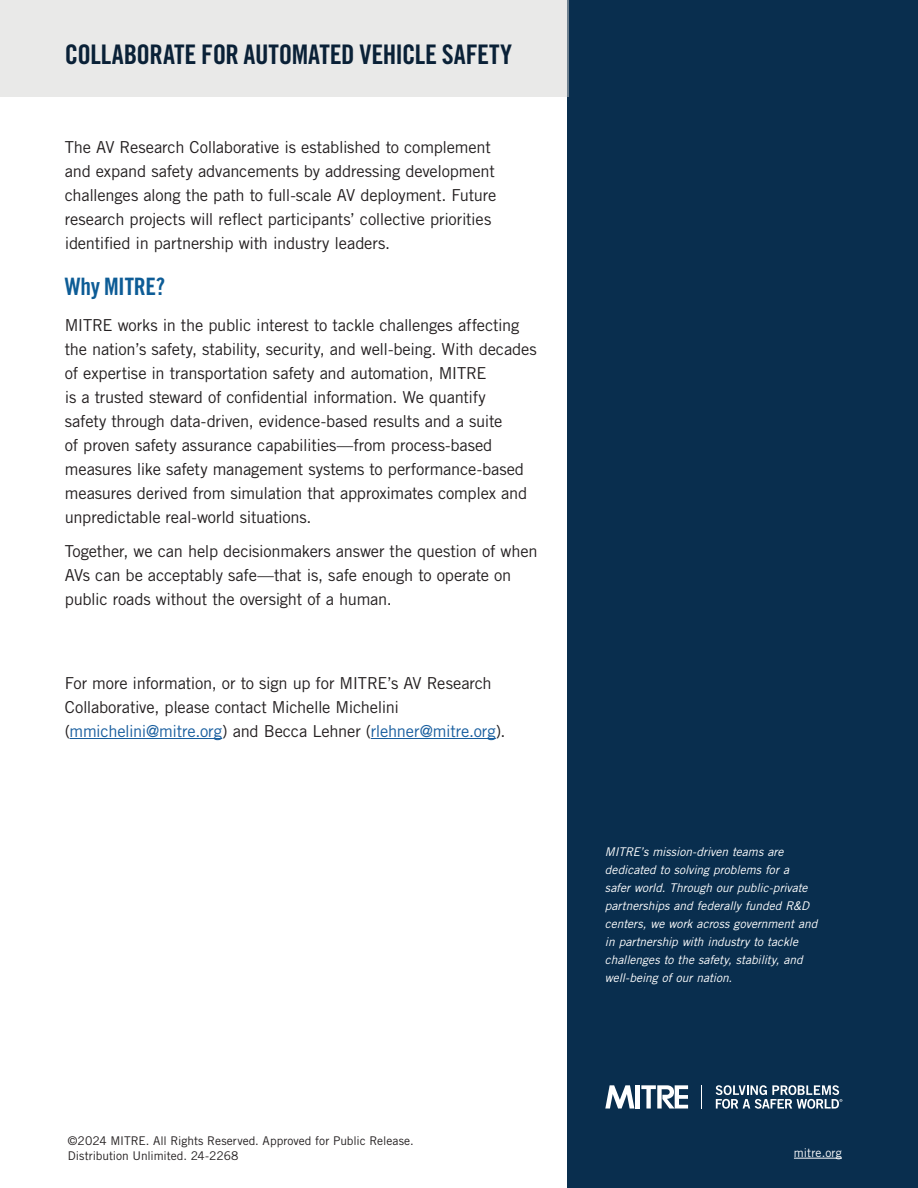
<style>
.page{position:relative;width:918px;height:1188px;background:#fff}
.page>*{position:absolute;margin:0;border:0;box-sizing:border-box;transform-origin:0 0}
.t1{font:27px "Trade Gothic LT Pro Bd Cn 20";letter-spacing:-.015em;color:#0a2137}
.t2{font:24px "Trade Gothic LT Pro Bd Cn 20";letter-spacing:-.015em;color:#0d5c96}
.t3{font:16.5px/24px "Trade Gothic LT Pro";letter-spacing:-.015em;color:#231f20}
.t4{font:italic 12px/18px "Trade Gothic LT Pro";letter-spacing:-.005em;color:#fff}
.t5{font:12px/15px "Trade Gothic LT Pro";color:#231f20}
.t6{font:12px "Trade Gothic LT Pro";letter-spacing:.01em;color:#fff}
.s1{color:#175d9e}
</style>
<div class="page">
<div style="left:568px;top:0;width:350px;height:1188px;background:#092e4e"></div>
<svg style="left:716px;top:1085px;width:126px;height:24px"></svg>
<svg style="left:605px;top:1085px;width:29px;height:24px"></svg>
<hr style="left:636px;top:1085px;width:4px;height:24px;background:#fff">
<svg style="left:641px;top:1085px;width:47px;height:24px"></svg>
<hr style="left:794px;top:1158px;width:48px;height:1px;background:#fff">
<div style="left:0;top:0;width:569px;height:97px;background:#e9e9e8"></div>
<hr style="left:70px;top:738px;width:152px;height:1px;background:#175d9e">
<hr style="left:371px;top:738px;width:125px;height:1px;background:#175d9e">
<h1 class="t1" style="left:65px;top:38px;width:449px">COLLABORATE FOR AUTOMATED VEHICLE SAFETY</h1>
<p class="t3" style="left:65px;top:135px;width:433px">The AV Research Collaborative is established to complement and expand safety advancements by addressing development challenges along the path to full-scale AV deployment. Future research projects will reflect participants’ collective priorities identified in partnership with industry leaders.</p>
<h2 class="t2" style="left:65px;top:271px;width:102px">Why MITRE?</h2>
<p class="t3" style="left:65px;top:313px;width:474px">MITRE works in the public interest to tackle challenges affecting the nation’s safety, stability, security, and well-being. With decades of expertise in transportation safety and automation, MITRE<br>is a trusted steward of confidential information. We quantify<br>safety through data-driven, evidence-based results and a suite<br>of proven safety assurance capabilities—from process-based measures like safety management systems to performance-based measures derived from simulation that approximates complex and unpredictable real-world situations.</p>
<p class="t3" style="left:65px;top:539px;width:474px">Together, we can help decisionmakers answer the question of when<br>AVs can be acceptably safe—that is, safe enough to operate on public roads without the oversight of a human.</p>
<p class="t3" style="left:65px;top:671px;width:442px">For more information, or to sign up for MITRE’s AV Research<br>Collaborative, please contact Michelle Michelini (<span class="s1">mmichelini@mitre.org</span>) and Becca Lehner (<span class="s1">rlehner@mitre.org</span>).</p>
<p class="t5" style="left:68px;top:1133px;width:347px">©2024 MITRE. All Rights Reserved. Approved for Public Release.<br>Distribution Unlimited. 24-2268</p>
<p class="t4" style="left:605px;top:843px;width:214px">MITRE’s mission-driven teams are dedicated to solving problems for a<br>safer world. Through our public-private partnerships and federally funded R&amp;D centers, we work across government and in partnership with industry to tackle challenges to the safety, stability, and well-being of our nation.</p>
<p class="t6" style="left:794px;top:1145px;width:49px">mitre.org</p>
</div>
